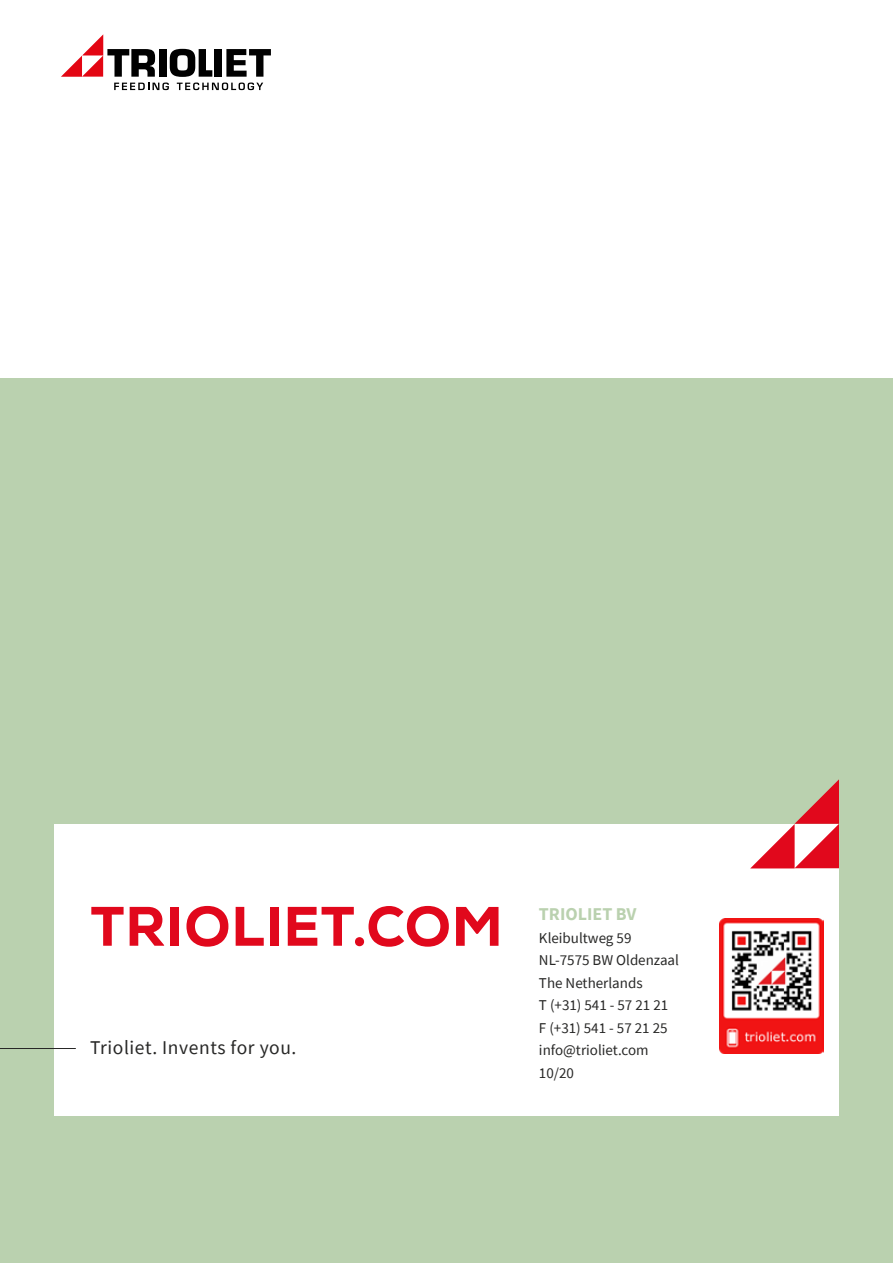
<style>
.page{position:relative;width:893px;height:1263px;background:#fff}
.page>*{position:absolute;margin:0;border:0;box-sizing:border-box;transform-origin:0 0}
.t1{font:800 55.5px "Nexa";letter-spacing:.015em;color:#e1081c}
.t2{font:19.5px "Source Sans Pro";letter-spacing:.03em;color:#282827}
.t3{font:700 18px "Source Sans Pro";color:#bad1af}
.t4{font:15px/22.5px "Source Sans Pro";color:#282827}
</style>
<div class="page">
<div style="left:0;top:378px;width:893px;height:885px;background:#bad1af"></div>
<div style="left:54px;top:824px;width:785px;height:291px;background:#fff"></div>
<svg style="left:750px;top:779px;width:89px;height:89px"></svg>
<svg style="left:61px;top:34px;width:210px;height:56px"></svg>
<hr style="left:0;top:1048px;width:76px;height:1px;background:#282827">
<img style="left:720px;top:918px;width:104px;height:135px">
<h1 class="t1" style="left:90px;top:891px;width:414px">TRIOLIET.COM</h1>
<h2 class="t2" style="left:90px;top:1035px;width:208px">Trioliet. Invents for you.</h2>
<p class="t3" style="left:539px;top:902px;width:99px">TRIOLIET BV</p>
<p class="t4" style="left:539px;top:926px;width:141px">Kleibultweg 59<br>NL-7575 BW Oldenzaal<br>The Netherlands<br>T (+31) 541 - 57 21 21<br>F (+31) 541 - 57 21 25 info@trioliet.com<br>10/20</p>
</div>
